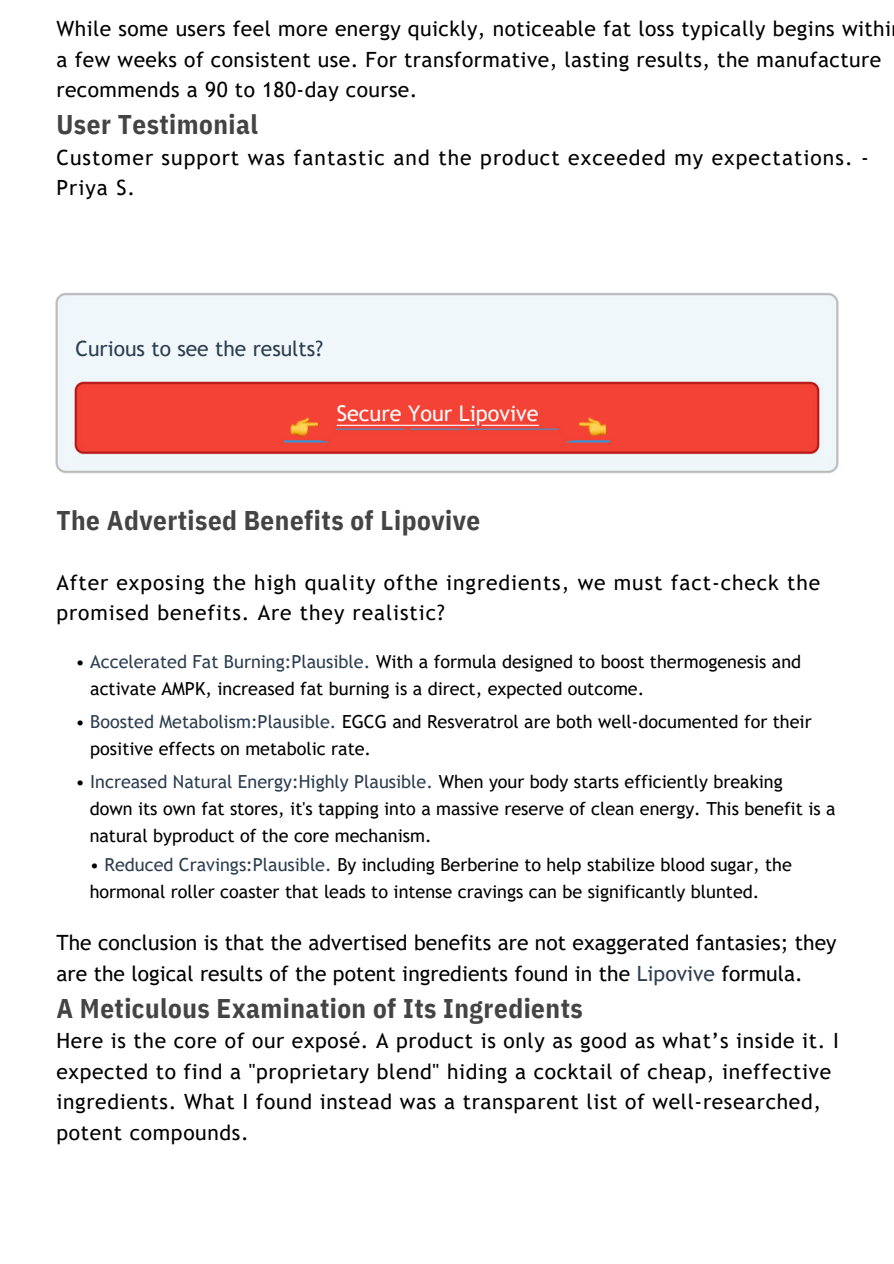
<style>
.page{position:relative;width:894px;height:1264px;background:#fff}
.page>*{position:absolute;margin:0;border:0;box-sizing:border-box;transform-origin:0 0}
.t1{font:700 27px "IBM Plex Sans Cond";letter-spacing:.02em;color:#444}
.t2{font:21.6px "Trebuchet MS";color:#fff}
.t3{font:21px/30.5px "Trebuchet MS";letter-spacing:.03em;color:#000}
.t4{font:21px/30.5px "Trebuchet MS";letter-spacing:.005em;color:#000}
.t5{font:21px/30.5px "Trebuchet MS";letter-spacing:.05em;color:#000}
.t6{font:21px "Trebuchet MS";color:#2c3e50}
.t7{font:18px/27px "Trebuchet MS";color:#000}
.s1{color:#2c3e50}
</style>
<div class="page">
<img style="left:55px;top:292px;width:784px;height:182px">
<img style="left:290px;top:413px;width:27px;height:27px">
<img style="left:578px;top:413px;width:27px;height:27px">
<hr style="left:336px;top:425px;width:203px;height:1px;background:#fff">
<p class="t3" style="left:56px;top:13px;width:836px">While some users feel more energy quickly, noticeable fat loss typically begins withi a few weeks of consistent use. For transformative, lasting results, the manufacture recommends a 90 to 180-day course.</p>
<h1 class="t1" style="left:56px;top:106px;width:203px">User Testimonial</h1>
<p class="t5" style="left:56px;top:142px;width:813px">Customer support was fantastic and the product exceeded my expectations. -<br>Priya S.</p>
<p class="t6" style="left:76px;top:336px;width:249px">Curious to see the results?</p>
<p class="t2" style="left:336px;top:401px;width:203px">Secure Your Lipovive</p>
<h1 class="t1" style="left:56px;top:502px;width:425px">The Advertised Benefits of Lipovive</h1>
<p class="t3" style="left:56px;top:568px;width:765px;line-height:29.2px">After exposing the high quality ofthe ingredients, we must fact-check the promised benefits. Are they realistic?</p>
<p class="t7" style="left:90px;top:648px;width:712px;text-indent:-15px">• <span class="s1">Accelerated Fat Burning:Plausible.</span> With a formula designed to boost thermogenesis and activate AMPK, increased fat burning is a direct, expected outcome.</p>
<p class="t7" style="left:90px;top:708px;width:722px;text-indent:-15px">• <span class="s1">Boosted Metabolism:Plausible.</span> EGCG and Resveratrol are both well-documented for their positive effects on metabolic rate.</p>
<p class="t7" style="left:90px;top:768px;width:747px;text-indent:-14px">• <span class="s1">Increased Natural Energy:Highly Plausible.</span> When your body starts efficiently breaking<br>down its own fat stores, it's tapping into a massive reserve of clean energy. This benefit is a natural byproduct of the core mechanism.</p>
<p class="t7" style="left:90px;top:851px;width:703px">• <span class="s1">Reduced Cravings:Plausible.</span> By including Berberine to help stabilize blood sugar, the hormonal roller coaster that leads to intense cravings can be significantly blunted.</p>
<p class="t4" style="left:56px;top:927px;width:781px">The conclusion is that the advertised benefits are not exaggerated fantasies; they are the logical results of the potent ingredients found in the <span class="s1">Lipovive</span> formula.</p>
<h1 class="t1" style="left:56px;top:990px;width:527px">A Meticulous Examination of Its Ingredients</h1>
<p class="t3" style="left:56px;top:1025px;width:783px">Here is the core of our exposé. A product is only as good as what’s inside it. I expected to find a "proprietary blend" hiding a cocktail of cheap, ineffective ingredients. What I found instead was a transparent list of well-researched, potent compounds.</p>
</div>
